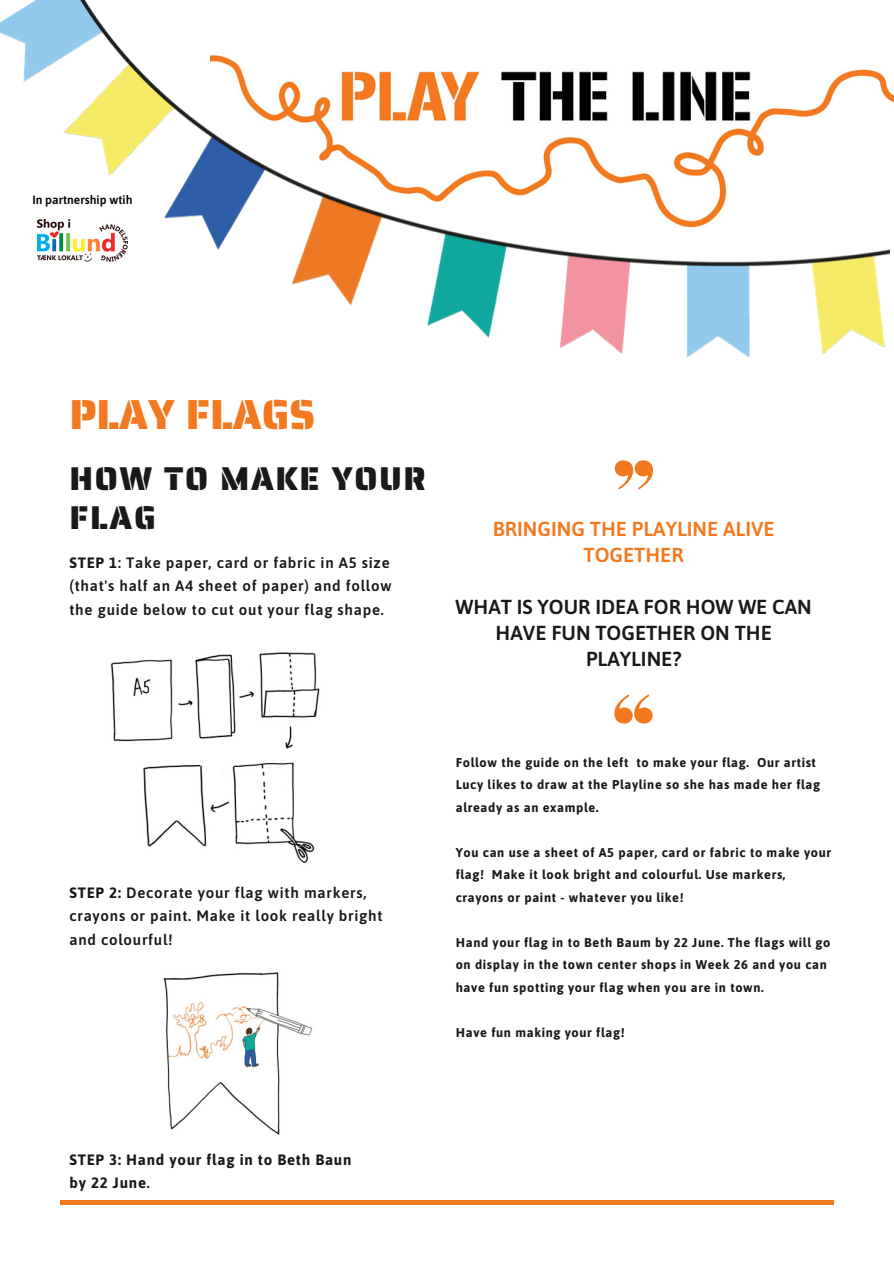
<style>
.page{position:relative;width:894px;height:1264px;background:#fff}
.page>*{position:absolute;margin:0;border:0;box-sizing:border-box;transform-origin:0 0}
.t1{font:42px "Saira Stencil One";color:#f37920}
.t2{font:33px/39.5px "Saira Stencil One";letter-spacing:.05em;color:#191919}
.t3{font:600 20.25px/26px "Asap";color:#191919;text-align:center}
.t4{font:600 20.25px/26px "Asap";color:#f37920;text-align:center}
.t5{font:600 15px/23.7px "Asap";letter-spacing:.05em;color:#191919}
.t6{font:700 15px/23.7px "Asap";letter-spacing:.05em;color:#191919}
.t7{font:700 12.75px/22.5px "Asap";letter-spacing:.05em;color:#191919}
.t8{font:600 12px "Asap";color:#000}
.s1{font-weight:700}
.s2{font-weight:600}
</style>
<div class="page">
<svg style="left:614px;top:460px;width:39px;height:29px"></svg>
<svg style="left:614px;top:694px;width:38px;height:29px"></svg>
<hr style="left:61px;top:1200px;width:772px;height:4px;background:#f37920">
<img style="left:0;top:0;width:889px;height:358px">
<img style="left:37px;top:220px;width:90px;height:41px">
<img style="left:111px;top:652px;width:209px;height:212px">
<img style="left:163px;top:972px;width:150px;height:163px">
<p class="t8" style="left:32px;top:193px;width:102px">In partnership wtih</p>
<h1 class="t1" style="left:69px;top:382px;width:247px">PLAY FLAGS</h1>
<h2 class="t2" style="left:69px;top:458px;width:358px">HOW TO MAKE YOUR<br>FLAG</h2>
<p class="t5" style="left:69px;top:550px;width:323px"><span class="s1">STEP 1</span>: Take paper, card or fabric in A5 size (that's half an A4 sheet of paper) and follow the guide below to cut out your flag shape.</p>
<h3 class="t4" style="left:492px;top:516px;width:283px">BRINGING THE PLAYLINE ALIVE<br>TOGETHER</h3>
<h3 class="t3" style="left:455px;top:593px;width:357px">WHAT IS YOUR IDEA FOR HOW WE CAN<br>HAVE FUN TOGETHER ON THE<br>PLAYLINE?</h3>
<p class="t5" style="left:69px;top:880px;width:314px"><span class="s1">STEP 2:</span> Decorate your flag with markers, crayons or paint. Make it look really bright and colourful!</p>
<p class="t7" style="left:455px;top:750px;width:366px">Follow the guide on the left to make your flag. Our artist<br>Lucy likes to draw at the Playline so she has made her flag already as an example.</p>
<p class="t7" style="left:455px;top:840px;width:377px">You can use a sheet of A5 paper, card or fabric to make your flag! Make it look bright and colourful. Use markers, crayons or paint - whatever you like!</p>
<p class="t7" style="left:455px;top:931px;width:376px">Hand your flag in to Beth Baum by 22 June. The flags will go on display in the town center shops in Week 26 and you can have fun spotting your flag when you are in town.</p>
<p class="t7" style="left:455px;top:1021px;width:170px">Have fun making your flag!</p>
<p class="t6" style="left:69px;top:1147px;width:283px">STEP 3: Hand your flag in to Beth Baun by 22 June<span class="s2">.</span></p>
</div>
